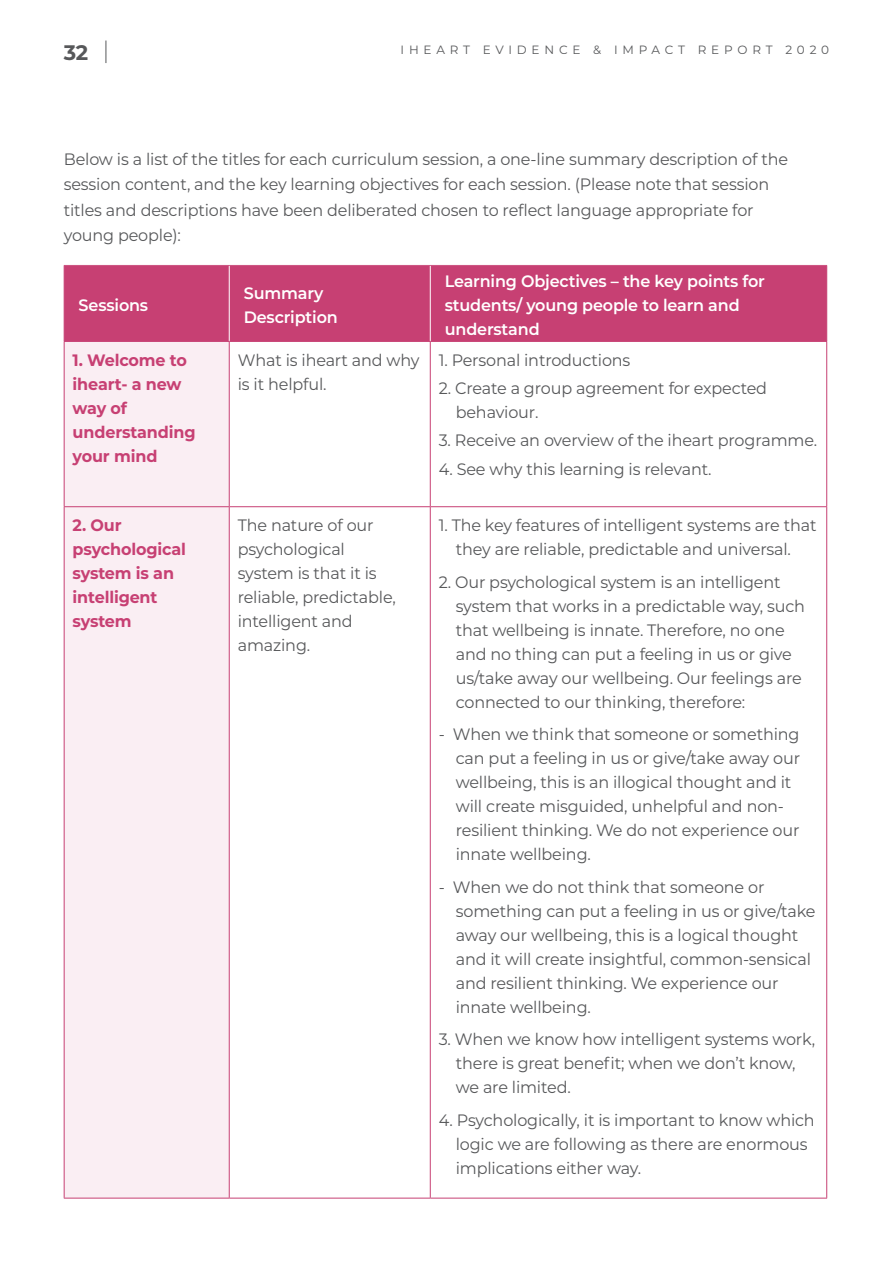
<style>
.page{position:relative;width:893px;height:1263px;background:#fff}
.page>*{position:absolute;margin:0;border:0;box-sizing:border-box;transform-origin:0 0}
.t1{font:700 21px "Montserrat";color:#57585a}
.t2{font:16.5px/24px "Montserrat";letter-spacing:-.01em;color:#57585a}
.t3{font:600 16.5px/24px "Montserrat";letter-spacing:-.01em;color:#fff}
.t4{font:700 16.5px/24px "Montserrat";letter-spacing:-.01em;color:#c74073}
.t5{font:12px "Montserrat";letter-spacing:.4em;color:#57585a}
</style>
<div class="page">
<svg style="left:106px;top:41px;width:1px;height:22px"></svg>
<div style="left:65px;top:266px;width:761px;height:75px;background:#c74073"></div>
<div style="left:65px;top:342px;width:164px;height:856px;background:#faeef3"></div>
<svg style="left:230px;top:507px;width:596px;height:691px"></svg>
<hr style="left:229px;top:266px;width:1px;height:75px;background:#fff">
<hr style="left:430px;top:266px;width:1px;height:75px;background:#fff">
<hr style="left:64px;top:265px;width:165px;height:1px;background:#cd5381">
<hr style="left:229px;top:265px;width:201px;height:1px;background:#cd5381">
<hr style="left:430px;top:265px;width:397px;height:1px;background:#cd5381">
<hr style="left:64px;top:266px;width:1px;height:75px;background:#c74073">
<hr style="left:826px;top:266px;width:1px;height:75px;background:#c74073">
<hr style="left:64px;top:341px;width:165px;height:1px;background:#c74073">
<hr style="left:64px;top:342px;width:1px;height:164px;background:#c74073">
<hr style="left:229px;top:341px;width:201px;height:1px;background:#c74073">
<hr style="left:229px;top:342px;width:1px;height:164px;background:#c74073">
<hr style="left:430px;top:341px;width:397px;height:1px;background:#c74073">
<hr style="left:430px;top:342px;width:1px;height:164px;background:#c74073">
<hr style="left:826px;top:342px;width:1px;height:164px;background:#c74073">
<hr style="left:64px;top:506px;width:165px;height:1px;background:#c74073">
<hr style="left:64px;top:507px;width:1px;height:691px;background:#c74073">
<hr style="left:229px;top:506px;width:201px;height:1px;background:#c74073">
<hr style="left:229px;top:507px;width:1px;height:691px;background:#c74073">
<hr style="left:430px;top:506px;width:397px;height:1px;background:#c74073">
<hr style="left:430px;top:507px;width:1px;height:691px;background:#c74073">
<hr style="left:826px;top:507px;width:1px;height:691px;background:#c74073">
<hr style="left:64px;top:1198px;width:165px;height:1px;background:#c74073">
<hr style="left:229px;top:1198px;width:201px;height:1px;background:#c74073">
<hr style="left:430px;top:1198px;width:397px;height:1px;background:#c74073">
<p class="t1" style="left:64px;top:38px;width:26px">32</p>
<p class="t5" style="left:401px;top:41px;width:430px">IHEART EVIDENCE &amp; IMPACT REPORT 2020</p>
<p class="t2" style="left:64px;top:146px;width:726px;line-height:25.5px">Below is a list of the titles for each curriculum session, a one-line summary description of the session content, and the key learning objectives for each session. (Please note that session titles and descriptions have been deliberated chosen to reflect language appropriate for young people):</p>
<p class="t3" style="left:79px;top:293px;width:71px">Sessions</p>
<p class="t4" style="left:73px;top:347px;width:116px">1. Welcome to iheart- a new</p>
<p class="t4" style="left:73px;top:395px;width:125px">way of understanding your mind</p>
<p class="t4" style="left:73px;top:512px;width:115px">2. Our psychological</p>
<p class="t4" style="left:73px;top:560px;width:103px">system is an intelligent</p>
<p class="t4" style="left:73px;top:608px;width:61px">system</p>
<p class="t3" style="left:244px;top:281px;width:81px">Summary</p>
<p class="t3" style="left:244px;top:305px;width:96px">Description</p>
<p class="t3" style="left:445px;top:269px;width:322px">Learning Objectives – the key points for students/ young people to learn and understand</p>
<p class="t2" style="left:238px;top:347px;width:183px">What is iheart and why is it helpful.</p>
<p class="t2" style="left:439px;top:347px;width:193px">1. Personal introductions</p>
<p class="t2" style="left:456px;top:376px;width:313px;text-indent:-17px">2. Create a group agreement for expected behaviour.</p>
<p class="t2" style="left:439px;top:428px;width:380px">3. Receive an overview of the iheart programme.</p>
<p class="t2" style="left:439px;top:456px;width:274px">4. See why this learning is relevant.</p>
<p class="t2" style="left:238px;top:513px;width:137px">The nature of our psychological</p>
<p class="t2" style="left:238px;top:561px;width:160px">system is that it is reliable, predictable, intelligent and</p>
<p class="t2" style="left:238px;top:633px;width:74px">amazing.</p>
<p class="t2" style="left:439px;top:513px;width:379px;text-align:center">1. The key features of intelligent systems are that they are reliable, predictable and universal.</p>
<p class="t2" style="left:456px;top:569px;width:351px;text-indent:-17px">2. Our psychological system is an intelligent system that works in a predictable way, such that wellbeing is innate. Therefore, no one and no thing can put a feeling in us or give us/take away our wellbeing. Our feelings are connected to our thinking, therefore:</p>
<p class="t2" style="left:456px;top:722px;width:346px;text-indent:-17px">- When we think that someone or something can put a feeling in us or give/take away our wellbeing, this is an illogical thought and it will create misguided, unhelpful and non&shy;resilient thinking. We do not experience our innate wellbeing.</p>
<p class="t2" style="left:456px;top:874px;width:361px;text-indent:-17px">- When we do not think that someone or something can put a feeling in us or give/take away our wellbeing, this is a logical thought and it will create insightful, common-sensical and resilient thinking. We experience our innate wellbeing.</p>
<p class="t2" style="left:456px;top:1027px;width:361px;text-indent:-17px">3. When we know how intelligent systems work, there is great benefit; when we don’t know, we are limited.</p>
<p class="t2" style="left:456px;top:1107px;width:360px;text-indent:-17px">4. Psychologically, it is important to know which logic we are following as there are enormous implications either way.</p>
</div>
